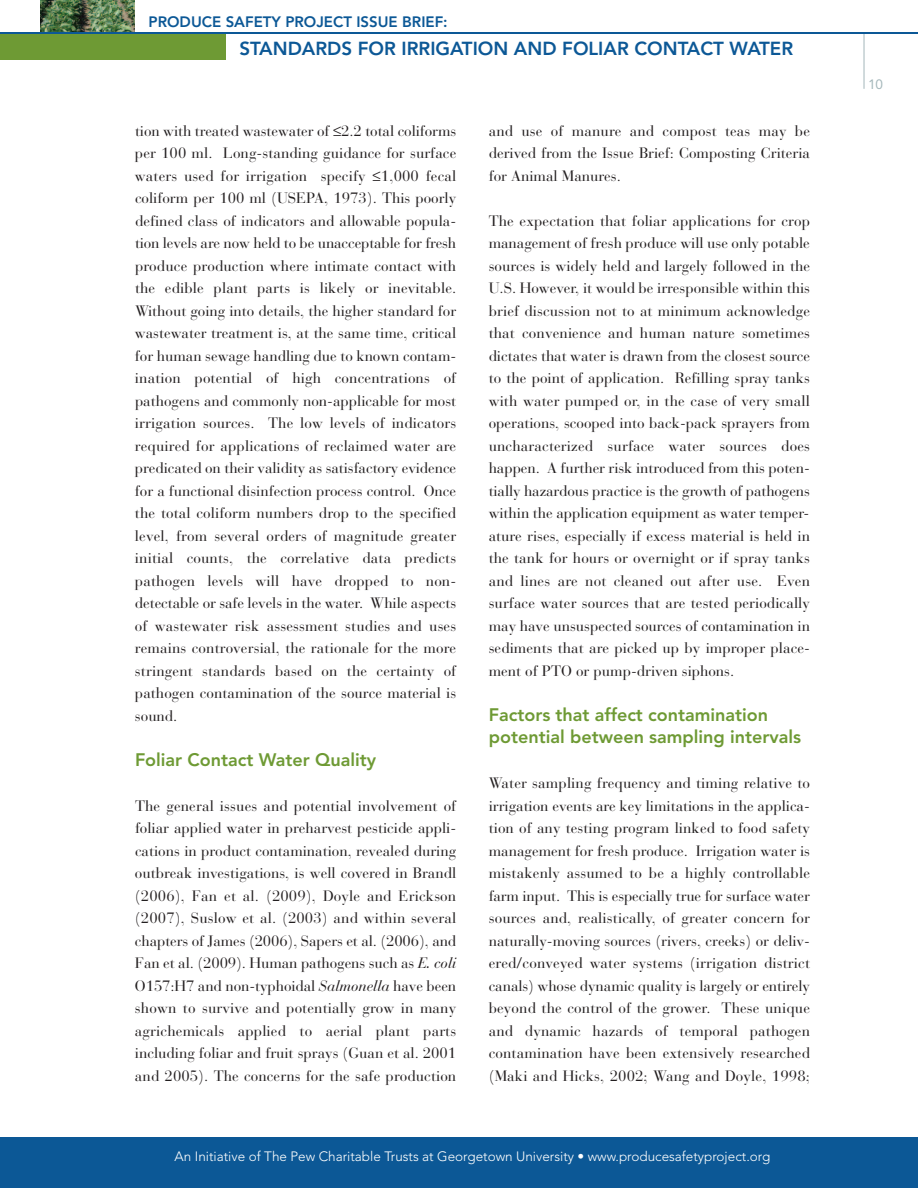
<style>
.page{position:relative;width:918px;height:1188px;background:#fff}
.page>*{position:absolute;margin:0;border:0;box-sizing:border-box;transform-origin:0 0}
.t1{font:800 18.75px "Avenir";color:#0c5896}
.t2{font:800 18px/22.5px "Avenir";color:#6e9a34}
.t3{font:15px/22.5px "Bauer Bodoni";letter-spacing:.005em;color:#231f20;text-align:justify}
.t4{font:800 15px "Avenir";color:#0c5896}
.t5{font:300 13.5px "Avenir";color:#fff}
.t6{font:13.5px "Avenir";color:#a4b7ba}
.s1{font-style:italic}
</style>
<div class="page">
<img style="left:41px;top:0;width:94px;height:32px">
<hr style="left:864px;top:33px;width:1px;height:56px;background:#a4b7ba">
<div style="left:0;top:1137px;width:918px;height:51px;background:#0c5896"></div>
<hr style="left:0;top:32px;width:918px;height:2px;background:#0c5896">
<div style="left:0;top:34px;width:226px;height:25px;background:#6e9a34"></div>
<p class="t4" style="left:149px;top:16px;width:301px">PRODUCE SAFETY PROJECT ISSUE BRIEF:</p>
<p class="t1" style="left:239px;top:41px;width:555px">STANDARDS FOR IRRIGATION AND FOLIAR CONTACT WATER</p>
<p class="t3" style="left:135px;top:121px;width:323px">tion with treated wastewater of ≤2.2 total coliforms per 100 ml. Long-standing guidance for surface waters used for irrigation specify ≤1,000 fecal coliform per 100 ml (USEPA, 1973). This poorly defined class of indicators and allowable popula&shy;tion levels are now held to be unacceptable for fresh produce production where intimate contact with the edible plant parts is likely or inevitable.<br>Without going into details, the higher standard for wastewater treatment is, at the same time, critical for human sewage handling due to known contam&shy;ination potential of high concentrations of pathogens and commonly non-applicable for most irrigation sources. The low levels of indicators required for applications of reclaimed water are predicated on their validity as satisfactory evidence for a functional disinfection process control. Once the total coliform numbers drop to the specified level, from several orders of magnitude greater initial counts, the correlative data predicts pathogen levels will have dropped to non&shy;detectable or safe levels in the water. While aspects of wastewater risk assessment studies and uses remains controversial, the rationale for the more stringent standards based on the certainty of pathogen contamination of the source material is sound.</p>
<p class="t2" style="left:135px;top:750px;width:243px">Foliar Contact Water Quality</p>
<p class="t3" style="left:135px;top:796px;width:323px">The general issues and potential involvement of foliar applied water in preharvest pesticide appli&shy;cations in product contamination, revealed during outbreak investigations, is well covered in Brandl (2006), Fan et al. (2009), Doyle and Erickson (2007), Suslow et al. (2003) and within several chapters of James (2006), Sapers et al. (2006), and Fan et al. (2009). Human pathogens such as <span class="s1">E. coli </span>O157:H7 and non-typhoidal <span class="s1">Salmonella</span> have been shown to survive and potentially grow in many agrichemicals applied to aerial plant parts including foliar and fruit sprays (Guan et al. 2001 and 2005). The concerns for the safe production</p>
<p class="t3" style="left:489px;top:121px;width:323px">and use of manure and compost teas may be derived from the Issue Brief: Composting Criteria for Animal Manures.</p>
<p class="t3" style="left:489px;top:211px;width:323px">The expectation that foliar applications for crop management of fresh produce will use only potable sources is widely held and largely followed in the U.S. However, it would be irresponsible within this brief discussion not to at minimum acknowledge that convenience and human nature sometimes dictates that water is drawn from the closest source to the point of application. Refilling spray tanks with water pumped or, in the case of very small operations, scooped into back-pack sprayers from uncharacterized surface water sources does happen. A further risk introduced from this poten&shy;tially hazardous practice is the growth of pathogens within the application equipment as water temper&shy;ature rises, especially if excess material is held in the tank for hours or overnight or if spray tanks and lines are not cleaned out after use. Even surface water sources that are tested periodically may have unsuspected sources of contamination in sediments that are picked up by improper place&shy;ment of PTO or pump-driven siphons.</p>
<p class="t2" style="left:489px;top:705px;width:314px">Factors that affect contamination potential between sampling intervals</p>
<p class="t3" style="left:489px;top:774px;width:323px">Water sampling frequency and timing relative to irrigation events are key limitations in the applica&shy;tion of any testing program linked to food safety management for fresh produce. Irrigation water is mistakenly assumed to be a highly controllable farm input. This is especially true for surface water sources and, realistically, of greater concern for naturally-moving sources (rivers, creeks) or deliv&shy;ered/conveyed water systems (irrigation district canals) whose dynamic quality is largely or entirely beyond the control of the grower. These unique and dynamic hazards of temporal pathogen contamination have been extensively researched (Maki and Hicks, 2002; Wang and Doyle, 1998;</p>
<p class="t5" style="left:175px;top:1150px;width:597px">An Initiative of The Pew Charitable Trusts at Georgetown University • www.producesafetyproject.org</p>
<p class="t6" style="left:868px;top:79px;width:16px">10</p>
</div>
